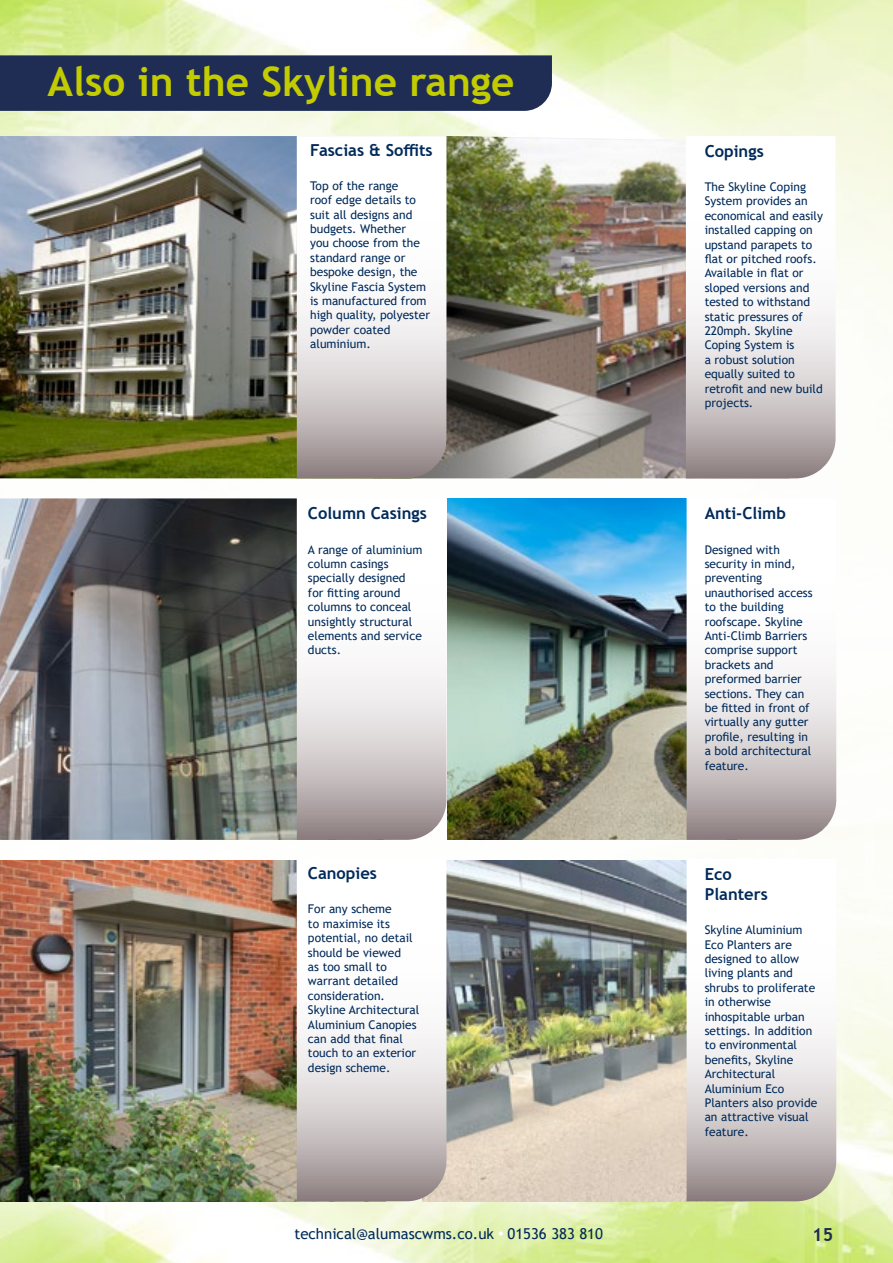
<style>
.page{position:relative;width:893px;height:1263px;background:#fff}
.page>*{position:absolute;margin:0;border:0;box-sizing:border-box;transform-origin:0 0}
.t1{font:700 40.5px "Trebuchet MS";color:#c2cc00}
.t2{font:700 18px "Trebuchet MS";color:#1f2c54}
.t3{font:700 16.5px/19.8px "Trebuchet MS";color:#002a5a}
.t4{font:15px "Trebuchet MS";color:#002a5a}
.t5{font:12px/14.4px "Trebuchet MS";color:#002a5a}
</style>
<div class="page">
<img style="left:0;top:0;width:893px;height:479px">
<img style="left:0;top:699px;width:893px;height:564px">
<svg style="left:499px;top:1231px;width:4px;height:5px"></svg>
<img style="left:0;top:111px;width:3px;height:368px">
<img style="left:446px;top:136px;width:240px;height:342px">
<img style="left:447px;top:498px;width:240px;height:342px">
<img style="left:446px;top:861px;width:241px;height:340px">
<img style="left:0;top:136px;width:297px;height:342px">
<img style="left:0;top:498px;width:297px;height:342px">
<img style="left:0;top:861px;width:297px;height:340px">
<div style="left:0;top:55px;width:552px;height:56px;background:#1f2c54"></div>
<svg style="left:297px;top:136px;width:149px;height:342px"></svg>
<svg style="left:297px;top:673px;width:149px;height:167px"></svg>
<svg style="left:297px;top:859px;width:149px;height:342px"></svg>
<svg style="left:686px;top:136px;width:150px;height:342px"></svg>
<svg style="left:687px;top:673px;width:149px;height:167px"></svg>
<svg style="left:687px;top:859px;width:149px;height:342px"></svg>
<h1 class="t1" style="left:48px;top:56px;width:468px">Also in the Skyline range</h1>
<h3 class="t3" style="left:310px;top:140px;width:124px">Fascias &amp; Soffits</h3>
<p class="t5" style="left:310px;top:178px;width:121px">Top of the range<br>roof edge details to suit all designs and budgets. Whether<br>you choose from the standard range or bespoke design, the<br>Skyline Fascia System is manufactured from high quality, polyester powder coated aluminium.</p>
<h3 class="t3" style="left:308px;top:504px;width:120px">Column Casings</h3>
<p class="t5" style="left:308px;top:542px;width:116px">A range of aluminium column casings specially designed for fitting around columns to conceal unsightly structural elements and service ducts.</p>
<h3 class="t3" style="left:308px;top:863px;width:71px">Canopies</h3>
<p class="t5" style="left:308px;top:902px;width:113px">For any scheme<br>to maximise its potential, no detail should be viewed<br>as too small to warrant detailed consideration.<br>Skyline Architectural<br>Aluminium Canopies can add that final touch to an exterior design scheme.</p>
<h3 class="t3" style="left:705px;top:141px;width:61px">Copings</h3>
<p class="t5" style="left:705px;top:179px;width:120px">The Skyline Coping<br>System provides an economical and easily installed capping on upstand parapets to flat or pitched roofs.<br>Available in flat or sloped versions and tested to withstand static pressures of<br>220mph. Skyline<br>Coping System is<br>a robust solution equally suited to retrofit and new build projects.</p>
<h3 class="t3" style="left:705px;top:504px;width:83px">Anti-Climb</h3>
<p class="t5" style="left:705px;top:542px;width:109px">Designed with security in mind, preventing unauthorised access to the building roofscape. Skyline<br>Anti-Climb Barriers comprise support brackets and preformed barrier sections. They can be fitted in front of virtually any gutter profile, resulting in a bold architectural feature.</p>
<h3 class="t3" style="left:705px;top:864px;width:65px">Eco<br>Planters</h3>
<p class="t5" style="left:705px;top:923px;width:114px">Skyline Aluminium<br>Eco Planters are designed to allow living plants and shrubs to proliferate in otherwise inhospitable urban settings. In addition to environmental benefits, Skyline<br>Architectural<br>Aluminium Eco<br>Planters also provide an attractive visual feature.</p>
<p class="t4" style="left:294px;top:1224px;width:310px">technical@alumascwms.co.uk 01536 383 810</p>
<h2 class="t2" style="left:812px;top:1223px;width:23px">15</h2>
</div>
